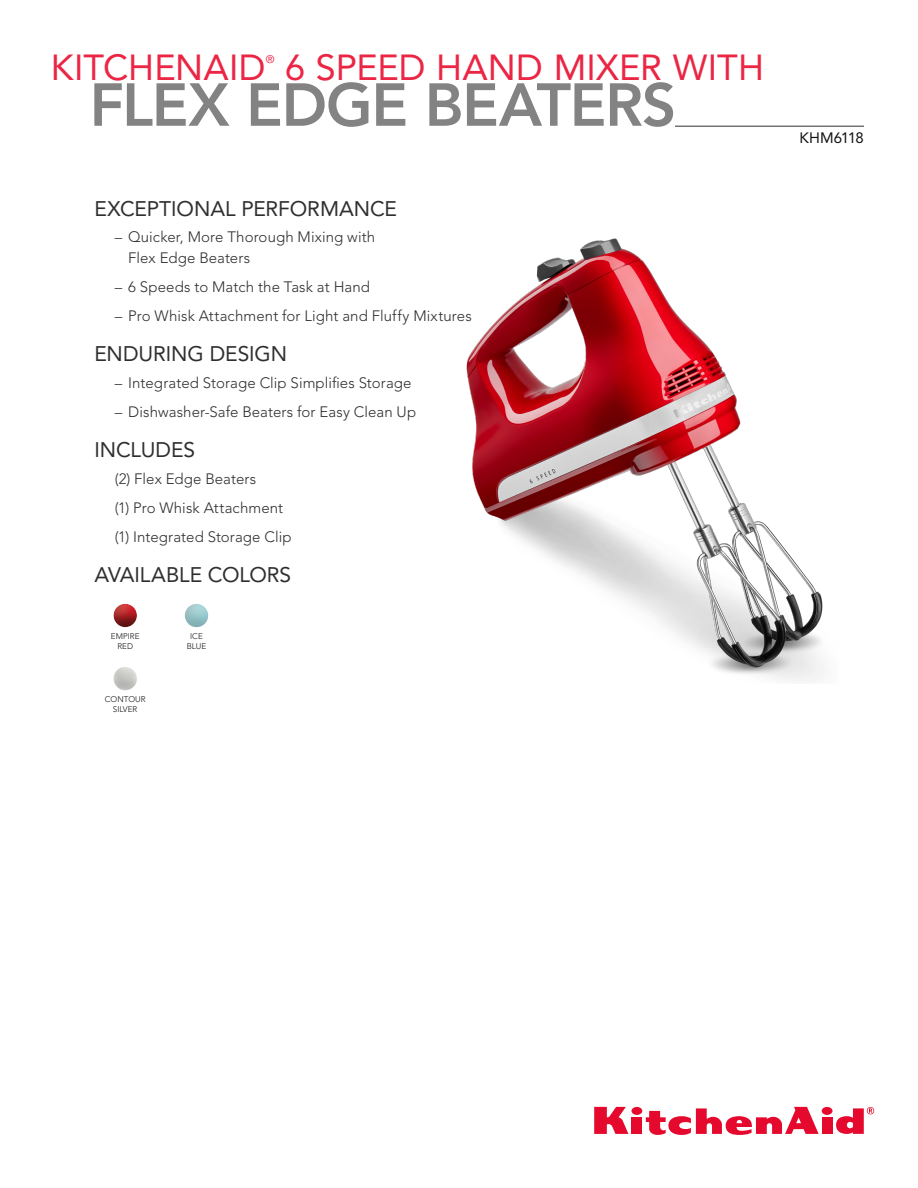
<style>
.page{position:relative;width:918px;height:1188px;background:#fff}
.page>*{position:absolute;margin:0;border:0;box-sizing:border-box;transform-origin:0 0}
.t1{font:800 60px "Avenir LT Std";letter-spacing:-.02em;color:#838383}
.t2{font:36px "Avenir LT Std";letter-spacing:.005em;color:#eb2544}
.t3{font:21px "Avenir LT Std";letter-spacing:-.005em;color:#2f2f2f}
.t4{font:300 15px/29.1px "Avenir LT Std";letter-spacing:.005em;color:#2f2f2f}
.t5{font:15px "Avenir LT Std";letter-spacing:-.02em;color:#131313}
.t6{font:10.95px "Avenir LT Std";color:#eb2544}
.t7{font:300 8.1px/10.2px "Avenir LT Std";color:#131313;text-align:center}
</style>
<div class="page">
<div style="left:631px;top:1117px;width:11px;height:17px;background:#e50a2d"></div>
<div style="left:631px;top:1107px;width:11px;height:8px;background:#e50a2d;border-radius:50%"></div>
<div style="left:822px;top:1117px;width:11px;height:17px;background:#e50a2d"></div>
<div style="left:822px;top:1107px;width:11px;height:8px;background:#e50a2d;border-radius:50%"></div>
<svg style="left:594px;top:1107px;width:34px;height:27px"></svg>
<svg style="left:646px;top:1107px;width:173px;height:28px"></svg>
<svg style="left:836px;top:1107px;width:38px;height:27px"></svg>
<hr style="left:675px;top:126px;width:189px;height:1px;background:#2f2f2f">
<img style="left:466px;top:238px;width:357px;height:443px">
<div style="left:107px;top:603px;width:41px;height:25px;background:#1c1b1a;opacity:.25"></div>
<div style="left:178px;top:603px;width:41px;height:25px;background:#1c1b1a;opacity:.25"></div>
<div style="left:107px;top:666px;width:41px;height:25px;background:#1c1b1a;opacity:.25"></div>
<h2 class="t2" style="left:51px;top:46px;width:216px">KITCHENAID</h2>
<p class="t6" style="left:266px;top:53px;width:10px">®</p>
<h2 class="t2" style="left:285px;top:46px;width:480px">6 SPEED HAND MIXER WITH</h2>
<h1 class="t1" style="left:90px;top:69px;width:588px">FLEX EDGE BEATERS</h1>
<h3 class="t3" style="left:94px;top:196px;width:304px">EXCEPTIONAL PERFORMANCE</h3>
<p class="t4" style="left:128px;top:226px;width:249px;line-height:21px;text-indent:-14px">– Quicker, More Thorough Mixing with<br>Flex Edge Beaters</p>
<p class="t4" style="left:115px;top:273px;width:257px">– 6 Speeds to Match the Task at Hand</p>
<p class="t4" style="left:115px;top:302px;width:359px">– Pro Whisk Attachment for Light and Fluffy Mixtures</p>
<h3 class="t3" style="left:94px;top:342px;width:194px">ENDURING DESIGN</h3>
<p class="t4" style="left:115px;top:368px;width:298px">– Integrated Storage Clip Simplifies Storage</p>
<p class="t4" style="left:115px;top:397px;width:303px">– Dishwasher-Safe Beaters for Easy Clean Up</p>
<h3 class="t3" style="left:94px;top:438px;width:102px">INCLUDES</h3>
<p class="t4" style="left:115px;top:464px;width:178px">(2) Flex Edge Beaters<br>(1) Pro Whisk Attachment (1) Integrated Storage Clip</p>
<h3 class="t3" style="left:94px;top:562px;width:198px">AVAILABLE COLORS</h3>
<p class="t7" style="left:111px;top:631px;width:30px">EMPIRE<br>RED</p>
<p class="t7" style="left:105px;top:694px;width:42px">CONTOUR<br>SILVER</p>
<p class="t7" style="left:187px;top:631px;width:21px">ICE<br>BLUE</p>
<p class="t5" style="left:800px;top:129px;width:66px">KHM6118</p>
</div>
